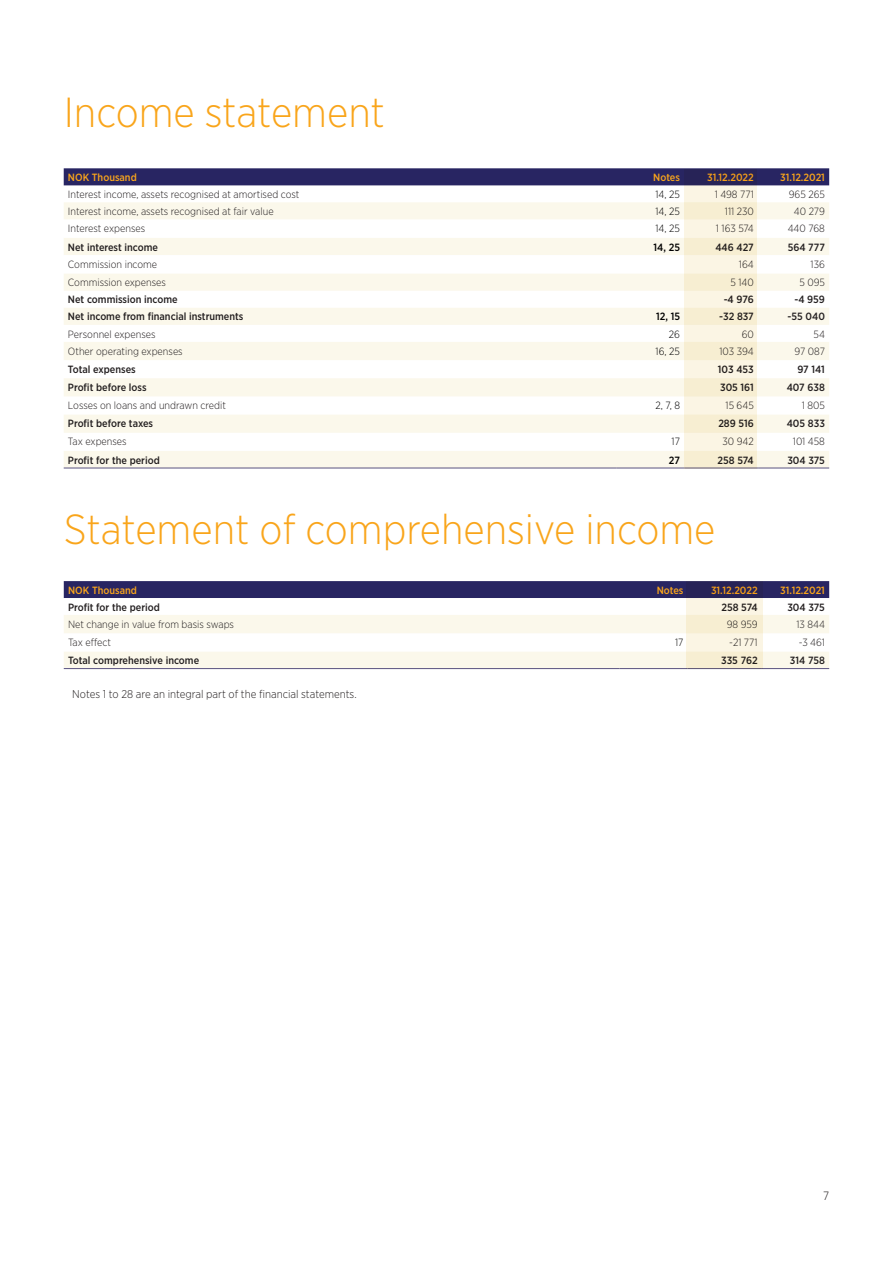
<style>
.page{position:relative;width:893px;height:1263px;background:#fff}
.page>*{position:absolute;margin:0;border:0;box-sizing:border-box;transform-origin:0 0}
.Sideoverskrift{font:300 42px "Gotham Narrow";color:#f9a51b}
.t1{font:300 12px "Gotham Narrow";color:#231f20}
.lvl_2_list{font:300 11.25px "Gotham Narrow";color:#231f20}
.Tabell{font:300 10.5px "Gotham Narrow";color:#231f20}
.Tabell-2{font:500 10.5px "Gotham Narrow";color:#231f20}
.tabelloverskrift_par{font:500 10.5px "Gotham Narrow";color:#f9a51b}
.Tabell-3{font:300 10.5px "Gotham Narrow";color:#000}
.Tabell-4{font:500 10.5px "Gotham Narrow";color:#000}
</style>
<div class="page">
<div style="left:64px;top:168px;width:765px;height:17px;background:#282562"></div>
<svg style="left:64px;top:202px;width:765px;height:266px;fill:#fbf8eb"></svg>
<hr style="left:64px;top:468px;width:552px;height:1px;background:#5a5380">
<hr style="left:616px;top:468px;width:68px;height:1px;background:#5a5380">
<hr style="left:684px;top:468px;width:74px;height:1px;background:#5a5380">
<hr style="left:758px;top:468px;width:71px;height:1px;background:#5a5380">
<svg style="left:684px;top:169px;width:73px;height:299px;background:#ede5d3"></svg>
<div style="left:64px;top:581px;width:765px;height:17px;background:#282562"></div>
<svg style="left:64px;top:615px;width:765px;height:53px"></svg>
<hr style="left:64px;top:668px;width:555px;height:1px;background:#5a5380">
<hr style="left:619px;top:668px;width:69px;height:1px;background:#5a5380">
<hr style="left:762px;top:668px;width:67px;height:1px;background:#5a5380">
<svg style="left:686px;top:581px;width:77px;height:88px;background:#cec8c0"></svg>
<p class="Sideoverskrift" style="left:64px;top:87px;width:323px">Income statement</p>
<p class="tabelloverskrift_par" style="left:68px;top:171px;width:70px">NOK Thousand</p>
<p class="tabelloverskrift_par" style="left:653px;top:171px;width:28px">Notes</p>
<p class="tabelloverskrift_par" style="left:707px;top:171px;width:48px">31.12.2022</p>
<p class="tabelloverskrift_par" style="left:780px;top:171px;width:46px">31.12.2021</p>
<p class="Tabell" style="left:68px;top:188px;width:233px">Interest income, assets recognised at amortised cost</p>
<p class="Tabell-3" style="left:655px;top:188px;width:26px">14, 25</p>
<p class="Tabell" style="left:715px;top:188px;width:41px">1 498 771</p>
<p class="Tabell" style="left:789px;top:188px;width:38px">965 265</p>
<p class="Tabell" style="left:68px;top:205px;width:207px">Interest income, assets recognised at fair value</p>
<p class="Tabell-3" style="left:655px;top:205px;width:26px">14, 25</p>
<p class="Tabell" style="left:725px;top:205px;width:30px">111 230</p>
<p class="Tabell" style="left:794px;top:205px;width:33px">40 279</p>
<p class="Tabell" style="left:68px;top:222px;width:79px">Interest expenses</p>
<p class="Tabell-3" style="left:655px;top:222px;width:26px">14, 25</p>
<p class="Tabell" style="left:716px;top:222px;width:39px">1 163 574</p>
<p class="Tabell" style="left:788px;top:222px;width:39px">440 768</p>
<p class="Tabell-2" style="left:68px;top:240px;width:92px">Net interest income</p>
<p class="Tabell-4" style="left:653px;top:240px;width:28px">14, 25</p>
<p class="Tabell-2" style="left:715px;top:240px;width:40px">446 427</p>
<p class="Tabell-2" style="left:788px;top:240px;width:39px">564 777</p>
<p class="Tabell" style="left:68px;top:258px;width:91px">Commission income</p>
<p class="Tabell" style="left:739px;top:258px;width:16px">164</p>
<p class="Tabell" style="left:811px;top:258px;width:16px">136</p>
<p class="Tabell" style="left:68px;top:276px;width:99px">Commission expenses</p>
<p class="Tabell" style="left:730px;top:276px;width:25px">5 140</p>
<p class="Tabell" style="left:799px;top:276px;width:27px">5 095</p>
<p class="Tabell-2" style="left:68px;top:293px;width:111px">Net commission income</p>
<p class="Tabell-2" style="left:724px;top:293px;width:32px">-4 976</p>
<p class="Tabell-2" style="left:794px;top:293px;width:32px">-4 959</p>
<p class="Tabell-2" style="left:68px;top:310px;width:177px">Net income from financial instruments</p>
<p class="Tabell-4" style="left:656px;top:310px;width:25px">12, 15</p>
<p class="Tabell-2" style="left:719px;top:310px;width:36px">-32 837</p>
<p class="Tabell-2" style="left:787px;top:310px;width:39px">-55 040</p>
<p class="Tabell" style="left:68px;top:327px;width:89px">Personnel expenses</p>
<p class="Tabell-3" style="left:669px;top:327px;width:13px">26</p>
<p class="Tabell" style="left:742px;top:327px;width:14px">60</p>
<p class="Tabell" style="left:813px;top:327px;width:13px">54</p>
<p class="Tabell" style="left:68px;top:344px;width:116px">Other operating expenses</p>
<p class="Tabell-3" style="left:656px;top:344px;width:26px">16, 25</p>
<p class="Tabell" style="left:719px;top:344px;width:36px">103 394</p>
<p class="Tabell" style="left:794px;top:344px;width:32px">97 087</p>
<p class="Tabell-2" style="left:68px;top:362px;width:69px">Total expenses</p>
<p class="Tabell-2" style="left:718px;top:362px;width:37px">103 453</p>
<p class="Tabell-2" style="left:797px;top:362px;width:29px">97 141</p>
<p class="Tabell-2" style="left:68px;top:381px;width:80px">Profit before loss</p>
<p class="Tabell-2" style="left:720px;top:381px;width:35px">305 161</p>
<p class="Tabell-2" style="left:787px;top:381px;width:40px">407 638</p>
<p class="Tabell" style="left:68px;top:399px;width:160px">Losses on loans and undrawn credit</p>
<p class="Tabell-3" style="left:655px;top:399px;width:26px">2, 7, 8</p>
<p class="Tabell" style="left:726px;top:399px;width:30px">15 645</p>
<p class="Tabell" style="left:802px;top:399px;width:25px">1 805</p>
<p class="Tabell-2" style="left:68px;top:417px;width:87px">Profit before taxes</p>
<p class="Tabell-2" style="left:718px;top:417px;width:37px">289 516</p>
<p class="Tabell-2" style="left:787px;top:417px;width:40px">405 833</p>
<p class="Tabell" style="left:68px;top:435px;width:60px">Tax expenses</p>
<p class="Tabell-3" style="left:672px;top:435px;width:10px">17</p>
<p class="Tabell" style="left:722px;top:435px;width:33px">30 942</p>
<p class="Tabell" style="left:793px;top:435px;width:34px">101 458</p>
<p class="Tabell-2" style="left:68px;top:453px;width:93px">Profit for the period</p>
<p class="Tabell-4" style="left:669px;top:453px;width:13px">27</p>
<p class="Tabell-2" style="left:718px;top:453px;width:38px">258 574</p>
<p class="Tabell-2" style="left:787px;top:453px;width:39px">304 375</p>
<p class="Sideoverskrift" style="left:64px;top:504px;width:653px">Statement of comprehensive income</p>
<p class="tabelloverskrift_par" style="left:68px;top:583px;width:70px">NOK Thousand</p>
<p class="tabelloverskrift_par" style="left:657px;top:583px;width:28px">Notes</p>
<p class="tabelloverskrift_par" style="left:711px;top:583px;width:48px">31.12.2022</p>
<p class="tabelloverskrift_par" style="left:780px;top:583px;width:46px">31.12.2021</p>
<p class="Tabell-2" style="left:68px;top:600px;width:93px">Profit for the period</p>
<p class="Tabell-2" style="left:721px;top:600px;width:38px">258 574</p>
<p class="Tabell-2" style="left:787px;top:600px;width:39px">304 375</p>
<p class="Tabell" style="left:68px;top:617px;width:168px">Net change in value from basis swaps</p>
<p class="Tabell" style="left:727px;top:617px;width:32px">98 959</p>
<p class="Tabell" style="left:796px;top:617px;width:30px">13 844</p>
<p class="Tabell" style="left:68px;top:636px;width:45px">Tax effect</p>
<p class="Tabell-3" style="left:675px;top:636px;width:10px">17</p>
<p class="Tabell" style="left:729px;top:636px;width:30px">-21 771</p>
<p class="Tabell" style="left:799px;top:636px;width:28px">-3 461</p>
<p class="Tabell-2" style="left:68px;top:654px;width:133px">Total comprehensive income</p>
<p class="Tabell-2" style="left:721px;top:654px;width:38px">335 762</p>
<p class="Tabell-2" style="left:790px;top:654px;width:37px">314 758</p>
<p class="lvl_2_list" style="left:72px;top:687px;width:286px">Notes 1 to 28 are an integral part of the financial statements.</p>
<p class="t1" style="left:823px;top:1189px;width:8px">7</p>
</div>
